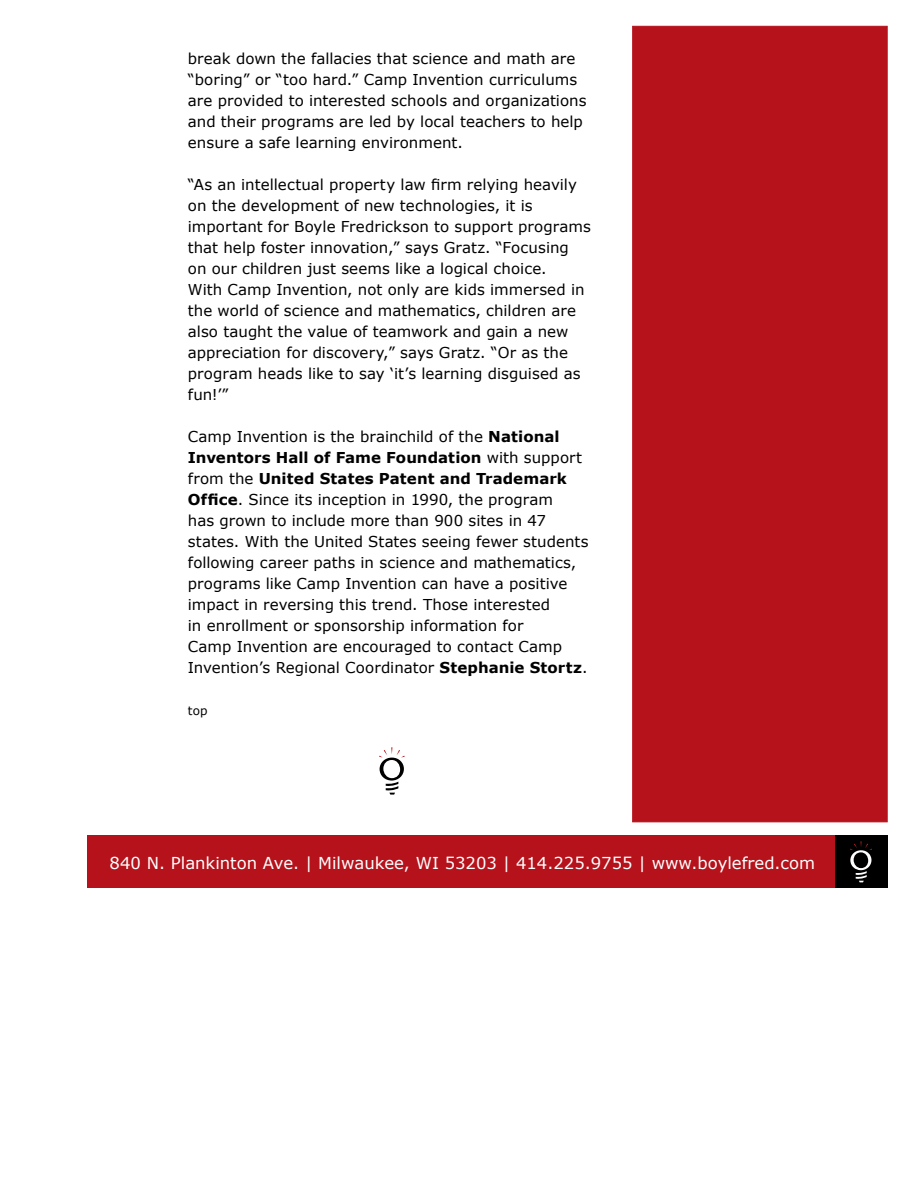
<style>
.page{position:relative;width:918px;height:1188px;background:#fff}
.page>*{position:absolute;margin:0;border:0;box-sizing:border-box;transform-origin:0 0}
.t1{font:16.5px "Verdana";color:#fff}
.t2{font:15px/21px "Verdana";color:#000}
.t3{font:12px "Verdana";color:#000}
.s1{font-weight:700}
</style>
<div class="page">
<div style="left:632px;top:26px;width:256px;height:796px;background:#b5121b;border:1px solid #b5121b"></div>
<svg style="left:379px;top:747px;width:26px;height:48px"></svg>
<div style="left:87px;top:836px;width:780px;height:52px;background:#b5121b"></div>
<div style="left:835px;top:836px;width:52px;height:52px;background:#000"></div>
<svg style="left:850px;top:841px;width:22px;height:41px"></svg>
<p class="t2" style="left:188px;top:48px;width:400px">break down the fallacies that science and math are “boring” or “too hard.” Camp Invention curriculums are provided to interested schools and organizations and their programs are led by local teachers to help ensure a safe learning environment.</p>
<p class="t2" style="left:188px;top:174px;width:404px">“As an intellectual property law firm relying heavily on the development of new technologies, it is important for Boyle Fredrickson to support programs that help foster innovation,” says Gratz. “Focusing on our children just seems like a logical choice.<br>With Camp Invention, not only are kids immersed in the world of science and mathematics, children are also taught the value of teamwork and gain a new appreciation for discovery,” says Gratz. “Or as the program heads like to say ‘it’s learning disguised as fun!’”</p>
<p class="t2" style="left:188px;top:426px;width:402px">Camp Invention is the brainchild of the <span class="s1">National Inventors Hall of Fame Foundation</span> with support from the <span class="s1">U nited States Patent and Trademark Office</span>. Since its inception in 1990, the program<br>has grown to include more than 900 sites in 47 states. With the United States seeing fewer students following career paths in science and mathematics, programs like Camp Invention can have a positive impact in reversing this trend. Those interested<br>in enrollment or sponsorship information for<br>Camp Invention are encouraged to contact Camp Invention’s Regional Coordinator <span class="s1">Stephanie Stortz</span>.</p>
<p class="t3" style="left:188px;top:703px;width:21px">top</p>
<p class="t1" style="left:110px;top:852px;width:707px">840 N. Plankinton Ave. | Milwaukee, WI 53203 | 414.225.9755 | www.boylefred.com</p>
</div>
